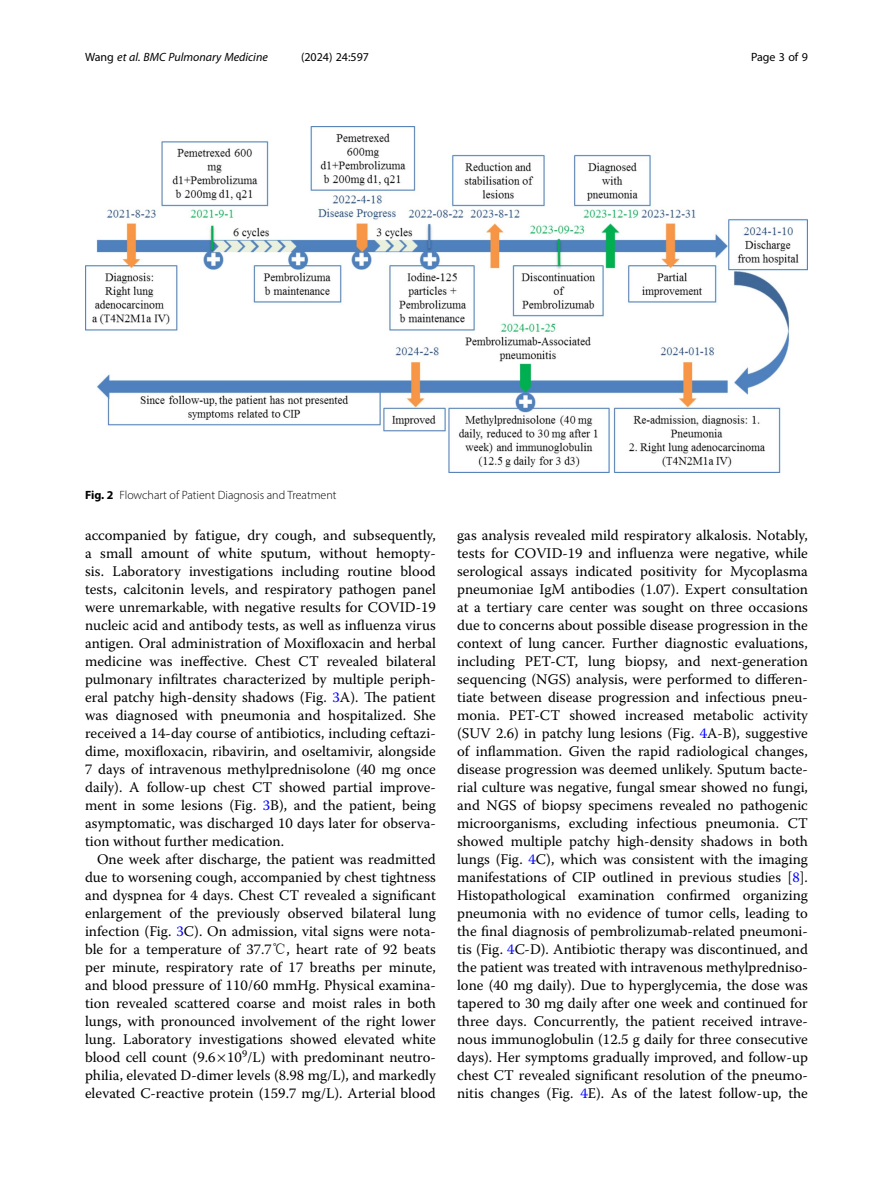
<style>
.page{position:relative;width:893px;height:1191px;background:#fff}
.page>*{position:absolute;margin:0;border:0;box-sizing:border-box;transform-origin:0 0}
.Body_Text_Indent{font:14.7px/18px "Warnock Pro";color:#000;text-align:justify}
.Figure_Caption{font:300 12px "Myriad Pro";color:#000}
.t1{font:italic 12px "Myriad Pro";color:#000}
.t2{font:12px "Myriad Pro";color:#000}
.s1{font-style:normal}
.s2{font-weight:700}
.s3{color:#00f}
.s4{font-family:"Sim Sun"}
</style>
<div class="page">
<img style="left:85px;top:126px;width:723px;height:346px">
<p class="t1" style="left:85px;top:50px;width:184px"><span class="s1">Wang</span> et al. BMC Pulmonary Medicine</p>
<p class="t2" style="left:301px;top:50px;width:70px">(2024) 24:597</p>
<p class="t2" style="left:751px;top:50px;width:58px">Page 3 of 9</p>
<p class="Figure_Caption" style="left:85px;top:488px;width:253px"><span class="s2">Fig. 2</span> Flowchart of Patient Diagnosis and Treatment</p>
<p class="Body_Text_Indent" style="left:85px;top:526px;width:352px">accompanied by fatigue, dry cough, and subsequently, a small amount of white sputum, without hemopty&shy;sis. Laboratory investigations including routine blood tests, calcitonin levels, and respiratory pathogen panel were unremarkable, with negative results for COVID-19 nucleic acid and antibody tests, as well as influenza virus antigen. Oral administration of Moxifloxacin and herbal medicine was ineffective. Chest CT revealed bilateral pulmonary infiltrates characterized by multiple periph&shy;eral patchy high-density shadows (Fig. <span class="s3">3</span>A). The patient was diagnosed with pneumonia and hospitalized. She received a 14-day course of antibiotics, including ceftazi&shy;dime, moxifloxacin, ribavirin, and oseltamivir, alongside 7 days of intravenous methylprednisolone (40 mg once daily). A follow-up chest CT showed partial improve&shy;ment in some lesions (Fig. <span class="s3">3</span>B), and the patient, being asymptomatic, was discharged 10 days later for observa&shy;tion without further medication.</p>
<p class="Body_Text_Indent" style="left:85px;top:850px;width:352px;text-indent:12px">One week after discharge, the patient was readmitted due to worsening cough, accompanied by chest tightness and dyspnea for 4 days. Chest CT revealed a significant enlargement of the previously observed bilateral lung infection (Fig. <span class="s3">3</span>C). On admission, vital signs were nota&shy;ble for a temperature of 37.7<span class="s4">℃</span>, heart rate of 92 beats per minute, respiratory rate of 17 breaths per minute, and blood pressure of 110/60 mmHg. Physical examina&shy;tion revealed scattered coarse and moist rales in both lungs, with pronounced involvement of the right lower lung. Laboratory investigations showed elevated white blood cell count (9.6 10<sup>9</sup>/L) with predominant neutro&shy;philia, elevated D-dimer levels (8.98 mg/L), and markedly elevated C-reactive protein (159.7 mg/L). Arterial blood</p>
<p class="Body_Text_Indent" style="left:457px;top:526px;width:352px">gas analysis revealed mild respiratory alkalosis. Notably, tests for COVID-19 and influenza were negative, while serological assays indicated positivity for Mycoplasma pneumoniae IgM antibodies (1.07). Expert consultation at a tertiary care center was sought on three occasions due to concerns about possible disease progression in the context of lung cancer. Further diagnostic evaluations, including PET-CT, lung biopsy, and next-generation sequencing (NGS) analysis, were performed to differen&shy;tiate between disease progression and infectious pneu&shy;monia. PET-CT showed increased metabolic activity (SUV 2.6) in patchy lung lesions (Fig. <span class="s3">4</span>A-B), suggestive of inflammation. Given the rapid radiological changes, disease progression was deemed unlikely. Sputum bacte&shy;rial culture was negative, fungal smear showed no fungi, and NGS of biopsy specimens revealed no pathogenic microorganisms, excluding infectious pneumonia. CT showed multiple patchy high-density shadows in both lungs (Fig. <span class="s3">4</span>C), which was consistent with the imaging manifestations of CIP outlined in previous studies [<span class="s3">8</span>].<br>Histopathological examination confirmed organizing pneumonia with no evidence of tumor cells, leading to the final diagnosis of pembrolizumab-related pneumoni&shy;tis (Fig. <span class="s3">4</span>C-D). Antibiotic therapy was discontinued, and the patient was treated with intravenous methylpredniso&shy;lone (40 mg daily). Due to hyperglycemia, the dose was tapered to 30 mg daily after one week and continued for three days. Concurrently, the patient received intrave&shy;nous immunoglobulin (12.5 g daily for three consecutive days). Her symptoms gradually improved, and follow-up chest CT revealed significant resolution of the pneumo&shy;nitis changes (Fig. <span class="s3">4</span>E). As of the latest follow-up, the</p>
</div>
